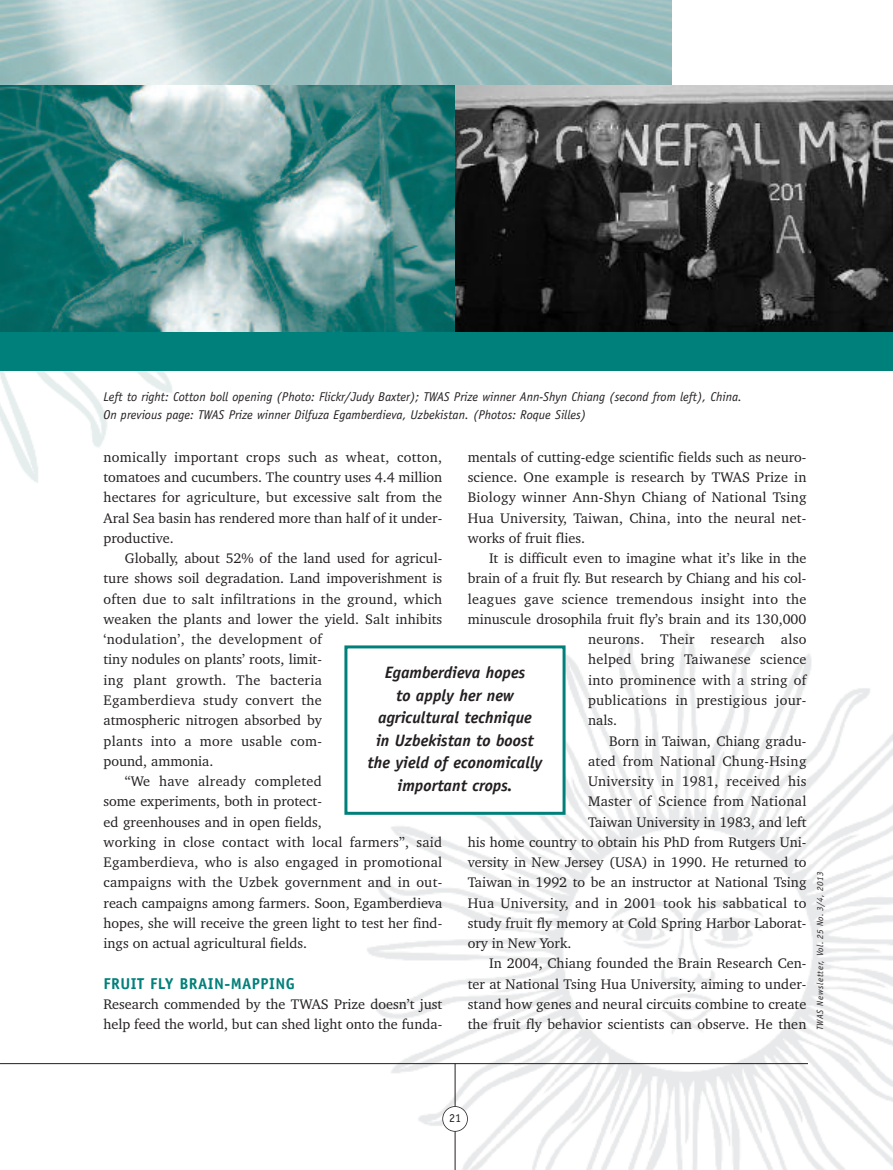
<style>
.page{position:relative;width:893px;height:1170px;background:#fff}
.page>*{position:absolute;margin:0;border:0;box-sizing:border-box;transform-origin:0 0}
.t1{font:italic 700 16.5px/22.5px "Officina Sans";color:#231f20;text-align:center}
.t2{font:700 15.75px "Officina Sans";letter-spacing:.025em;color:#00807a}
.t3{font:14.25px/20.2px "Charter BT";letter-spacing:.005em;color:#231f20;text-align:justify}
.t4{font:italic 12.75px/18px "Officina Sans";color:#231f20}
.t5{font:12px "Officina Sans";color:#231f20}
.t6{font:italic 9px "Officina Sans";letter-spacing:.05em;color:#231f20}
</style>
<div class="page">
<img style="left:0;top:370px;width:344px;height:113px">
<img style="left:0;top:0;width:672px;height:85px">
<img style="left:316px;top:630px;width:577px;height:539px">
<hr style="left:455px;top:1063px;width:1px;height:106px;background:#231f20">
<div style="left:443px;top:1106px;width:24px;height:25px;background:#fff;border-radius:50%"></div>
<div style="left:442px;top:1106px;width:26px;height:25px;border:2px solid #231f20;border-radius:50%"></div>
<hr style="left:0;top:1063px;width:808px;height:1px;background:#231f20">
<div style="left:347px;top:648px;width:216px;height:163px;background:#fff"></div>
<div style="left:344px;top:645px;width:222px;height:169px;border:3px solid #00807a"></div>
<div style="left:0;top:332px;width:893px;height:38px;background:#00807a"></div>
<img style="left:0;top:85px;width:455px;height:247px">
<svg style="left:455px;top:85px;width:438px;height:247px;background:#3e3e3e"></svg>
<p class="t4" style="left:104px;top:389px;width:640px">Left to right: Cotton boll opening (Photo: Flickr/Judy Baxter); TWAS Prize winner Ann-Shyn Chiang (second from left), China.<br>On previous page: TWAS Prize winner Dilfuza Egamberdieva, Uzbekistan. (Photos: Roque Silles)</p>
<p class="t3" style="left:468px;top:448px;width:340px">mentals of cutting-edge scientific fields such as neuro&shy;science. One example is research by TWAS Prize in Biology winner Ann-Shyn Chiang of National Tsing Hua University, Taiwan, China, into the neural net&shy;works of fruit flies.</p>
<p class="t3" style="left:489px;top:549px;width:319px">It is difficult even to imagine what it’s like in the</p>
<p class="t3" style="left:468px;top:569px;width:340px">brain of a fruit fly. But research by Chiang and his col-</p>
<p class="t3" style="left:468px;top:589px;width:340px">leagues gave science tremendous insight into the</p>
<p class="t3" style="left:468px;top:610px;width:340px">minuscule drosophila fruit fly’s brain and its 130,000</p>
<p class="t3" style="left:588px;top:630px;width:220px">neurons. Their research also</p>
<p class="t3" style="left:588px;top:650px;width:220px">helped bring Taiwanese science</p>
<p class="t3" style="left:588px;top:670px;width:220px">into prominence with a string of</p>
<p class="t3" style="left:588px;top:691px;width:220px">publications in prestigious jour-</p>
<p class="t3" style="left:588px;top:711px;width:30px">nals.</p>
<p class="t3" style="left:609px;top:731px;width:199px">Born in Taiwan, Chiang gradu-</p>
<p class="t3" style="left:588px;top:751px;width:220px">ated from National Chung-Hsing</p>
<p class="t3" style="left:588px;top:772px;width:220px">University in 1981, received his</p>
<p class="t3" style="left:588px;top:792px;width:220px">Master of Science from National</p>
<p class="t3" style="left:588px;top:812px;width:220px">Taiwan University in 1983, and left</p>
<p class="t3" style="left:468px;top:832px;width:340px">his home country to obtain his PhD from Rutgers Uni-</p>
<p class="t3" style="left:468px;top:853px;width:340px">versity in New Jersey (USA) in 1990. He returned to</p>
<p class="t3" style="left:468px;top:873px;width:340px">Taiwan in 1992 to be an instructor at National Tsing</p>
<p class="t3" style="left:468px;top:893px;width:340px">Hua University, and in 2001 took his sabbatical to</p>
<p class="t3" style="left:468px;top:913px;width:340px">study fruit fly memory at Cold Spring Harbor Laborat-</p>
<p class="t3" style="left:468px;top:934px;width:105px">ory in New York.</p>
<p class="t3" style="left:489px;top:954px;width:319px">In 2004, Chiang founded the Brain Research Cen-</p>
<p class="t3" style="left:468px;top:974px;width:340px">ter at National Tsing Hua University, aiming to under-</p>
<p class="t3" style="left:468px;top:994px;width:340px">stand how genes and neural circuits combine to create</p>
<p class="t3" style="left:468px;top:1015px;width:340px">the fruit fly behavior scientists can observe. He then</p>
<p class="t3" style="left:104px;top:448px;width:340px">nomically important crops such as wheat, cotton, tomatoes and cucumbers. The country uses 4.4 million hectares for agriculture, but excessive salt from the Aral Sea basin has rendered more than half of it under&shy;productive.</p>
<p class="t3" style="left:125px;top:549px;width:319px">Globally, about 52% of the land used for agricul-</p>
<p class="t3" style="left:104px;top:569px;width:340px">ture shows soil degradation. Land impoverishment is</p>
<p class="t3" style="left:104px;top:589px;width:340px">often due to salt infiltrations in the ground, which</p>
<p class="t3" style="left:104px;top:610px;width:340px">weaken the plants and lower the yield. Salt inhibits</p>
<p class="t3" style="left:104px;top:630px;width:220px">‘nodulation’, the development of</p>
<p class="t3" style="left:104px;top:650px;width:220px">tiny nodules on plants’ roots, limit-</p>
<p class="t3" style="left:104px;top:670px;width:220px">ing plant growth. The bacteria</p>
<p class="t3" style="left:104px;top:691px;width:220px">Egamberdieva study convert the</p>
<p class="t3" style="left:104px;top:711px;width:220px">atmospheric nitrogen absorbed by</p>
<p class="t3" style="left:104px;top:731px;width:220px">plants into a more usable com-</p>
<p class="t3" style="left:104px;top:751px;width:111px">pound, ammonia.</p>
<p class="t3" style="left:125px;top:772px;width:199px">“We have already completed</p>
<p class="t3" style="left:104px;top:792px;width:220px">some experiments, both in protect-</p>
<p class="t3" style="left:104px;top:812px;width:220px">ed greenhouses and in open fields,</p>
<p class="t3" style="left:104px;top:832px;width:340px">working in close contact with local farmers”, said</p>
<p class="t3" style="left:104px;top:853px;width:340px">Egamberdieva, who is also engaged in promotional</p>
<p class="t3" style="left:104px;top:873px;width:340px">campaigns with the Uzbek government and in out-</p>
<p class="t3" style="left:104px;top:893px;width:340px">reach campaigns among farmers. Soon, Egamberdieva</p>
<p class="t3" style="left:104px;top:913px;width:340px">hopes, she will receive the green light to test her find-</p>
<p class="t3" style="left:104px;top:934px;width:205px">ings on actual agricultural fields.</p>
<p class="t2" style="left:104px;top:977px;width:193px">FRUIT FLY BRAIN-MAPPING</p>
<p class="t3" style="left:104px;top:994px;width:340px">Research commended by the TWAS Prize doesn’t just help feed the world, but can shed light onto the funda-</p>
<p class="t1" style="left:367px;top:662px;width:177px">Egamberdieva hopes<br>to apply her new agricultural technique<br>in Uzbekistan to boost the yield of economically important crops.</p>
<p class="t6" style="left:817px;top:1030px;width:160px;rotate:-90deg">TWAS Newsletter, Vol. 25 No. 3/4, 2013</p>
<p class="t5" style="left:449px;top:1113px;width:13px">21</p>
</div>
